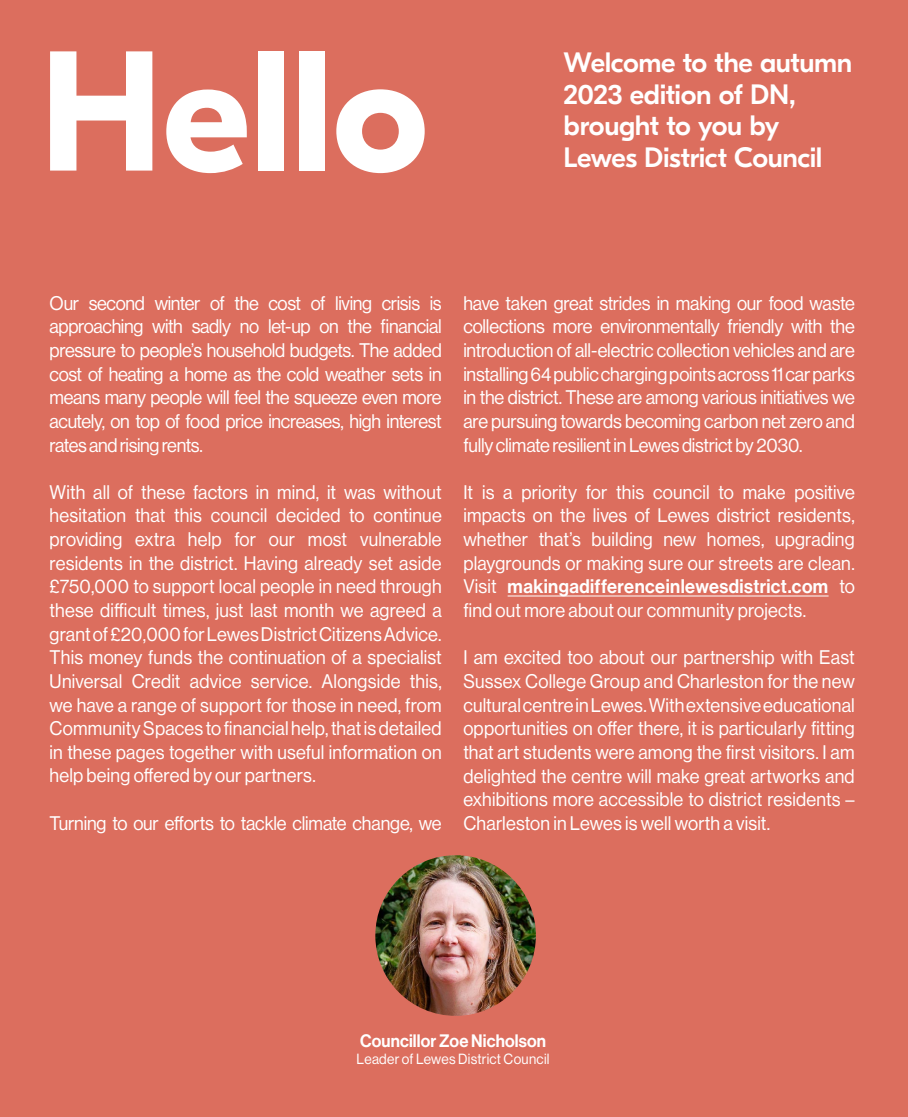
<style>
.page{position:relative;width:908px;height:1117px;background:#fff}
.page>*{position:absolute;margin:0;border:0;box-sizing:border-box;transform-origin:0 0}
.t1{font:700 170.1px "GT Eesti Pro Display";color:#fff}
.t2{font:500 28px/31.5px "GT Eesti Pro Display";letter-spacing:-.015em;color:#fff}
.t3{font:19.25px/23.6px "N Haas Grotesk DS Pro 55 Rg";letter-spacing:-.005em;color:#fff;text-align:justify;scale:.95 1}
.t4{font:19.25px "N Haas Grotesk DS Pro 65 Md";letter-spacing:.025em;color:#fff;scale:.95 1}
.t5{font:19.25px "N Haas Grotesk DS Pro 55 Rg";letter-spacing:.015em;color:#fff;scale:.95 1}
.t6{font:17.68px "N Haas Grotesk DS Pro 65 Md";letter-spacing:.01em;color:#fff;scale:.95 1}
.t7{font:14.35px "N Haas Grotesk DS Pro 55 Rg";letter-spacing:.02em;color:#fff;scale:.95 1}
.s1{font-family:"N Haas Grotesk DS Pro 55 Rg"}
</style>
<div class="page">
<div style="left:0;top:0;width:908px;height:1116px;background:#dc6e5e"></div>
<hr style="left:508px;top:595px;width:320px;height:1px;background:#fff">
<img style="left:375px;top:855px;width:161px;height:160px;border-radius:80px">
<h1 class="t1" style="left:40px;top:17px;width:390px">Hello</h1>
<h2 class="t2" style="left:564px;top:48px;width:290px">Welcome to the autumn<br>2023 edition of DN, brought to you by</h2>
<h2 class="t2" style="left:564px;top:142px;width:260px">Lewes District Council</h2>
<p class="t3" style="left:50px;top:291px;width:414px">Our second winter of the cost of living crisis is approaching with sadly no let-up on the financial pressure to people’s household budgets. The added cost of heating a home as the cold weather sets in means many people will feel the squeeze even more acutely, on top of food price increases, high interest rates and rising rents.</p>
<p class="t3" style="left:50px;top:480px;width:414px">With all of these factors in mind, it was without hesitation that this council decided to continue providing extra help for our most vulnerable residents in the district. Having already set aside £750,000 to support local people in need through these difficult times, just last month we agreed a grant of £20,000 for Lewes District Citizens Advice.<br>This money funds the continuation of a specialist Universal Credit advice service. Alongside this, we have a range of support for those in need, from Community Spaces to financial help, that is detailed in these pages together with useful information on help being offered by our partners.</p>
<p class="t3" style="left:50px;top:811px;width:414px">Turning to our efforts to tackle climate change, we</p>
<p class="t3" style="left:463px;top:291px;width:414px">have taken great strides in making our food waste collections more environmentally friendly with the introduction of all-electric collection vehicles and are installing 64 public charging points across 11 car parks in the district. These are among various initiatives we are pursuing towards becoming carbon net zero and fully climate resilient in Lewes district by 2030.</p>
<p class="t3" style="left:463px;top:480px;width:414px">It is a priority for this council to make positive impacts on the lives of Lewes district residents, whether that’s building new homes, upgrading playgrounds or making sure our streets are clean.</p>
<p class="t4" style="left:463px;top:575px;width:413px"><span class="s1">Visit</span> makingadifferenceinlewesdistrict.com <span class="s1">to</span></p>
<p class="t5" style="left:463px;top:599px;width:362px">find out more about our community projects.</p>
<p class="t3" style="left:463px;top:645px;width:414px">I am excited too about our partnership with East Sussex College Group and Charleston for the new cultural centre in Lewes. With extensive educational opportunities on offer there, it is particularly fitting that art students were among the first visitors. I am delighted the centre will make great artworks and exhibitions more accessible to district residents – Charleston in Lewes is well worth a visit.</p>
<p class="t6" style="left:360px;top:1029px;width:197px">Councillor Zoe Nicholson</p>
<p class="t7" style="left:357px;top:1050px;width:205px">Leader of Lewes District Council</p>
</div>
